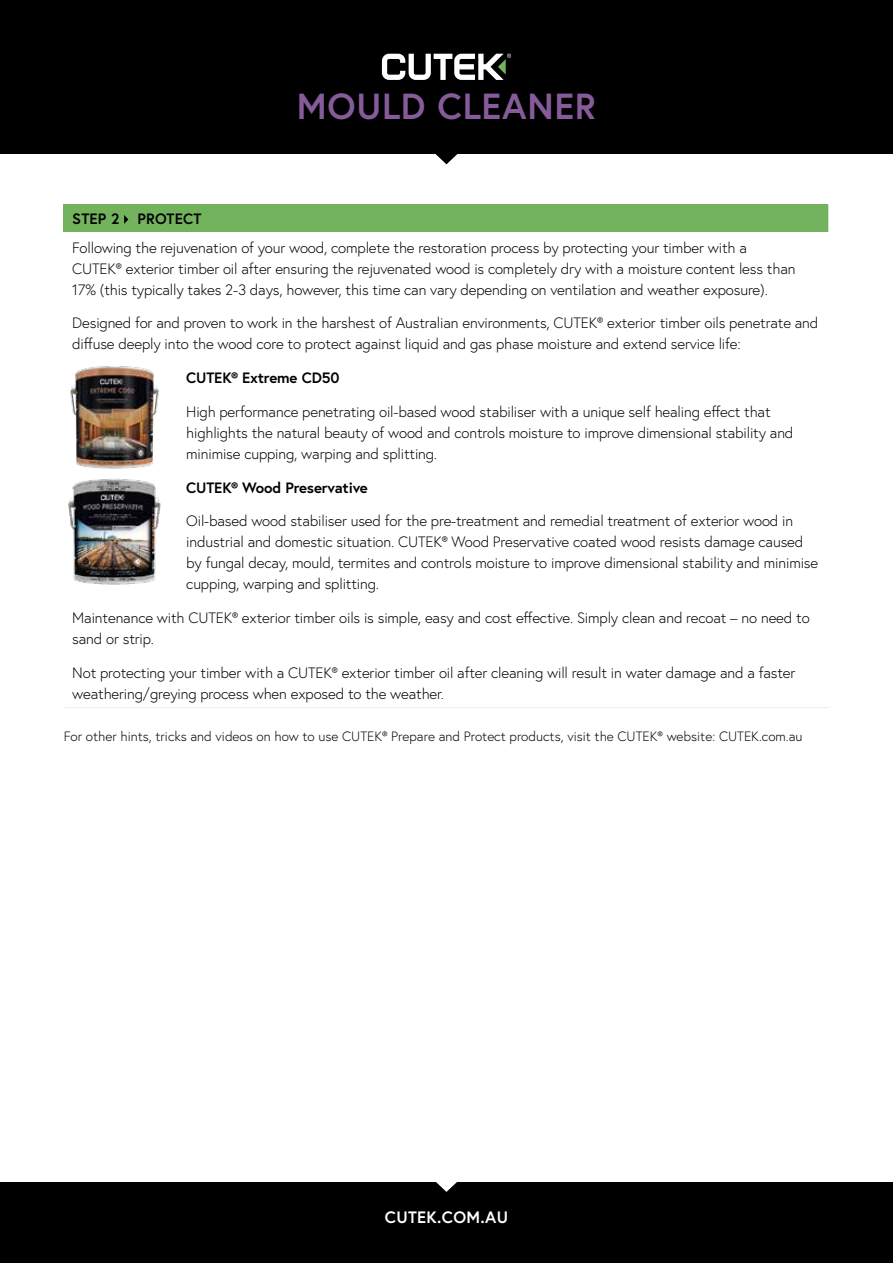
<style>
.page{position:relative;width:893px;height:1263px;background:#fff}
.page>*{position:absolute;margin:0;border:0;box-sizing:border-box;transform-origin:0 0}
.t1{font:700 36.3px "Europa";letter-spacing:.02em;color:#865b9a}
.t2{font:700 16.5px "Europa";letter-spacing:.02em;color:#fff}
.t3{font:300 15px/21px "Europa";letter-spacing:-.01em;color:#000}
.t4{font:700 15px "Europa";letter-spacing:-.01em;color:#000}
.t5{font:700 15px "Europa";letter-spacing:.01em;color:#000}
.t6{font:300 13.5px "Europa";color:#000}
</style>
<div class="page">
<div style="left:0;top:1182px;width:893px;height:81px;background:#000"></div>
<svg style="left:436px;top:1182px;width:21px;height:10px"></svg>
<div style="left:0;top:0;width:893px;height:153px;background:#000"></div>
<svg style="left:434px;top:153px;width:25px;height:11px"></svg>
<svg style="left:382px;top:54px;width:129px;height:26px"></svg>
<div style="left:64px;top:204px;width:765px;height:28px;background:#74b35e"></div>
<svg style="left:828px;top:204px;width:1px;height:28px"></svg>
<hr style="left:64px;top:707px;width:765px;height:1px;background:#ededee">
<svg style="left:124px;top:215px;width:4px;height:9px"></svg>
<img style="left:68px;top:478px;width:93px;height:107px">
<img style="left:70px;top:366px;width:89px;height:103px">
<h1 class="t1" style="left:297px;top:82px;width:301px">MOULD CLEANER</h1>
<p class="t5" style="left:72px;top:208px;width:131px">STEP 2 PROTECT</p>
<p class="t3" style="left:72px;top:237px;width:725px">Following the rejuvenation of your wood, complete the restoration process by protecting your timber with a<br>CUTEK® exterior timber oil after ensuring the rejuvenated wood is completely dry with a moisture content less than<br>17% (this typically takes 2-3 days, however, this time can vary depending on ventilation and weather exposure).</p>
<p class="t3" style="left:72px;top:312px;width:748px">Designed for and proven to work in the harshest of Australian environments, CUTEK® exterior timber oils penetrate and diffuse deeply into the wood core to protect against liquid and gas phase moisture and extend service life:</p>
<p class="t4" style="left:186px;top:368px;width:155px">CUTEK® Extreme CD50</p>
<p class="t3" style="left:186px;top:401px;width:609px">High performance penetrating oil-based wood stabiliser with a unique self healing effect that highlights the natural beauty of wood and controls moisture to improve dimensional stability and minimise cupping, warping and splitting.</p>
<p class="t4" style="left:186px;top:477px;width:183px">CUTEK® Wood Preservative</p>
<p class="t3" style="left:186px;top:510px;width:633px">Oil-based wood stabiliser used for the pre-treatment and remedial treatment of exterior wood in industrial and domestic situation. CUTEK® Wood Preservative coated wood resists damage caused by fungal decay, mould, termites and controls moisture to improve dimensional stability and minimise cupping, warping and splitting.</p>
<p class="t3" style="left:72px;top:607px;width:739px">Maintenance with CUTEK® exterior timber oils is simple, easy and cost effective. Simply clean and recoat – no need to sand or strip.</p>
<p class="t3" style="left:72px;top:662px;width:725px">Not protecting your timber with a CUTEK® exterior timber oil after cleaning will result in water damage and a faster weathering/greying process when exposed to the weather.</p>
<p class="t6" style="left:64px;top:728px;width:740px">For other hints, tricks and videos on how to use CUTEK® Prepare and Protect products, visit the CUTEK® website: CUTEK.com.au</p>
<p class="t2" style="left:385px;top:1206px;width:125px">CUTEK.COM.AU</p>
</div>
